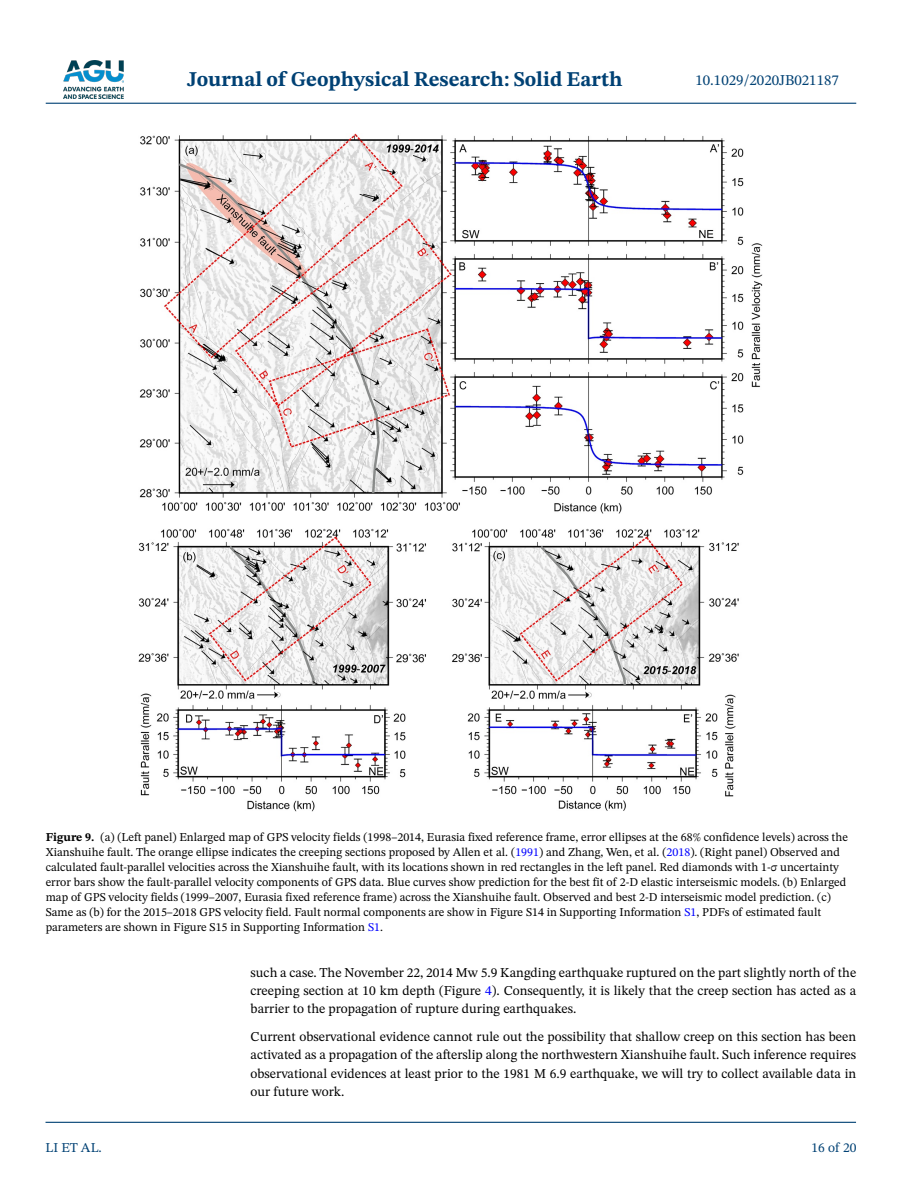
<style>
.page{position:relative;width:902px;height:1183px;background:#fff}
.page>*{position:absolute;margin:0;border:0;box-sizing:border-box;transform-origin:0 0}
.t1{font:700 21px "STIX Two Text";color:#004174}
.t2{font:15px "STIX Two Text";color:#004174}
.t3{font:13.5px/18px "STIX Two Text";color:#000;text-align:justify}
.t4{font:13.5px "STIX Two Text";color:#004174}
.t5{font:12px/15px "STIX Two Text";color:#000}
.s1{font-weight:700}
.s2{color:#00f}
</style>
<div class="page">
<img style="left:63px;top:60px;width:60px;height:39px">
<hr style="left:46px;top:103px;width:810px;height:1px;background:#004174">
<hr style="left:45px;top:1121px;width:810px;height:1px;background:#004174">
<img style="left:138px;top:134px;width:624px;height:677px">
<h1 class="t1" style="left:187px;top:64px;width:437px">Journal of Geophysical Research: Solid Earth</h1>
<p class="t2" style="left:695px;top:69px;width:145px">10.1029/2020JB021187</p>
<p class="t5" style="left:46px;top:828px;width:803px"><span class="s1">Figure 9.</span> (a) (Left panel) Enlarged map of GPS velocity fields (1998–2014, Eurasia fixed reference frame, error ellipses at the 68% confidence levels) across the Xianshuihe fault. The orange ellipse indicates the creeping sections proposed by Allen et al. (<span class="s2">1991</span>) and Zhang, Wen, et al. (<span class="s2">2018</span>). (Right panel) Observed and calculated fault-parallel velocities across the Xianshuihe fault, with its locations shown in red rectangles in the left panel. Red diamonds with 1-σ uncertainty error bars show the fault-parallel velocity components of GPS data. Blue curves show prediction for the best fit of 2-D elastic interseismic models. (b) Enlarged map of GPS velocity fields (1999–2007, Eurasia fixed reference frame) across the Xianshuihe fault. Observed and best 2-D interseismic model prediction. (c)<br>Same as (b) for the 2015–2018 GPS velocity field. Fault normal components are show in Figure S14 in Supporting Information <span class="s2">S1</span>, PDFs of estimated fault parameters are shown in Figure S15 in Supporting Information <span class="s2">S1</span>.</p>
<p class="t4" style="left:45px;top:1137px;width:58px">LI ET AL.</p>
<p class="t3" style="left:250px;top:963px;width:607px">such a case. The November 22, 2014 Mw 5.9 Kangding earthquake ruptured on the part slightly north of the creeping section at 10 km depth (Figure <span class="s2">4</span>). Consequently, it is likely that the creep section has acted as a barrier to the propagation of rupture during earthquakes.</p>
<p class="t3" style="left:250px;top:1027px;width:607px">Current observational evidence cannot rule out the possibility that shallow creep on this section has been activated as a propagation of the afterslip along the northwestern Xianshuihe fault. Such inference requires observational evidences at least prior to the 1981 M 6.9 earthquake, we will try to collect available data in our future work.</p>
<p class="t4" style="left:811px;top:1137px;width:46px">16 of 20</p>
</div>
